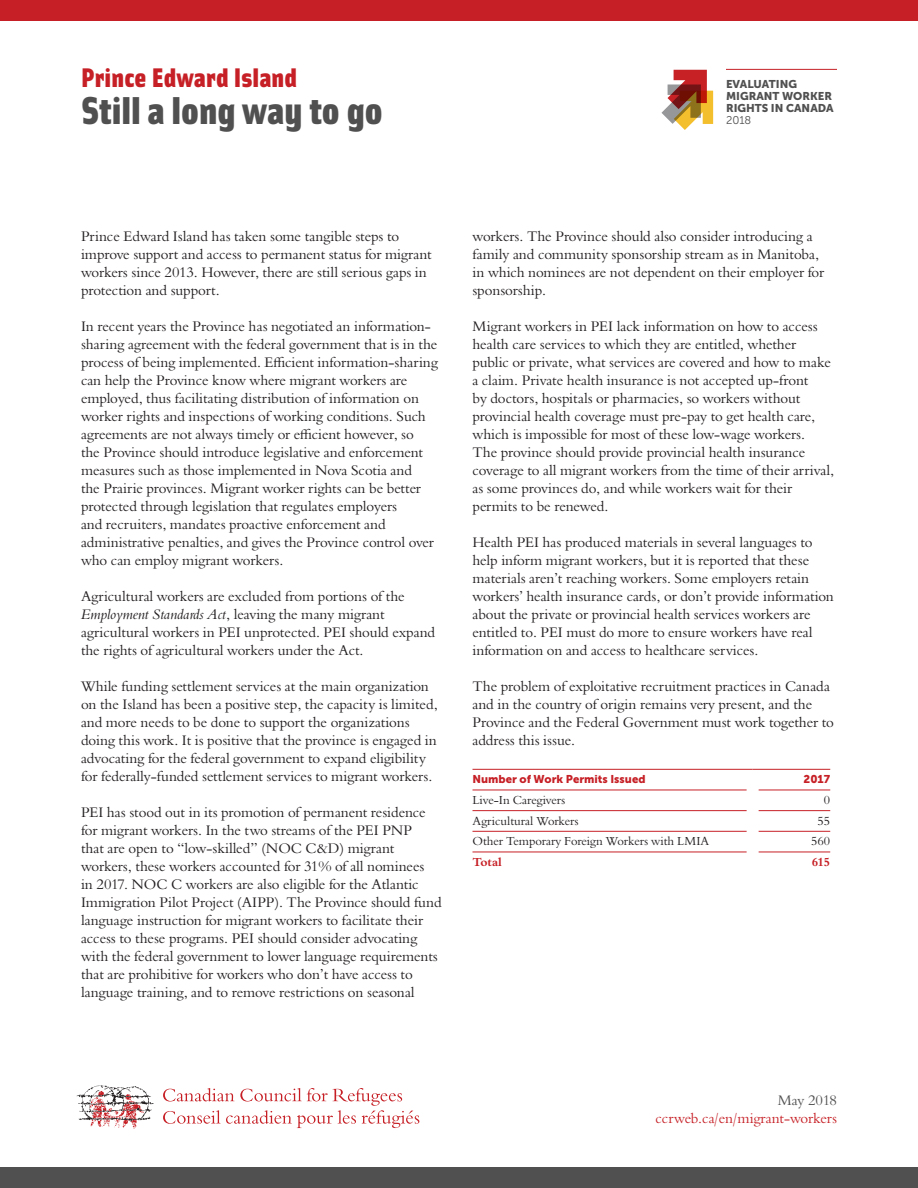
<style>
.page{position:relative;width:918px;height:1188px;background:#fff}
.page>*{position:absolute;margin:0;border:0;box-sizing:border-box;transform-origin:0 0}
.t1{font:900 39px "Solex";letter-spacing:-.005em;color:#505051}
.t2{font:900 27px "Solex";letter-spacing:.01em;color:#c62026}
.Copy{font:14.25px/18px "Borgia Pro";color:#231f20}
.Copy-2{font:14.25px "Borgia Pro";color:#c62026}
.Copy-3{font:14.25px "Borgia Pro";letter-spacing:-.02em;color:#505051}
.Copy-LongTextCheat{font:12px "Borgia Pro";color:#231f20}
.Copy-LongTextCheat-2{font:700 12px "Borgia Pro";letter-spacing:-.015em;color:#c62026}
.t3{font:11.25px/12px "Museo Sans 900";color:#505051}
.ReportCard_Subtitles{font:11.25px "Museo Sans 900";color:#c62026}
.t4{font:11.25px "Museo Sans 300";color:#505051}
.s1{font-style:italic}
</style>
<div class="page">
<div style="left:0;top:0;width:918px;height:21px;background:#c62026"></div>
<div style="left:0;top:1167px;width:918px;height:21px;background:#505051"></div>
<hr style="left:726px;top:69px;width:111px;height:1px;background:#c62026">
<svg style="left:661px;top:70px;width:52px;height:60px"></svg>
<hr style="left:472px;top:769px;width:281px;height:1px;background:#c62026">
<hr style="left:753px;top:769px;width:77px;height:1px;background:#c62026">
<hr style="left:472px;top:790px;width:275px;height:1px;background:#c62026">
<hr style="left:759px;top:790px;width:71px;height:1px;background:#c62026">
<hr style="left:472px;top:810px;width:275px;height:1px;background:#c62026">
<hr style="left:759px;top:810px;width:71px;height:1px;background:#c62026">
<hr style="left:472px;top:831px;width:275px;height:1px;background:#c62026">
<hr style="left:759px;top:831px;width:71px;height:1px;background:#c62026">
<hr style="left:472px;top:852px;width:275px;height:1px;background:#c62026">
<hr style="left:759px;top:852px;width:71px;height:1px;background:#c62026">
<svg style="left:163px;top:1088px;width:256px;height:40px"></svg>
<svg style="left:76px;top:1085px;width:78px;height:44px"></svg>
<p class="t2" style="left:81px;top:59px;width:217px">Prince Edward Island</p>
<p class="t1" style="left:81px;top:83px;width:303px">Still a long way to go</p>
<p class="t3" style="left:726px;top:78px;width:109px">EVALUATING<br>MIGRANT WORKER<br>RIGHTS IN CANADA</p>
<p class="t4" style="left:726px;top:114px;width:27px">2018</p>
<p class="Copy" style="left:81px;top:227px;width:352px">Prince Edward Island has taken some tangible steps to improve support and access to permanent status for migrant workers since 2013. However, there are still serious gaps in protection and support.</p>
<p class="Copy" style="left:81px;top:317px;width:359px">In recent years the Province has negotiated an information&shy;sharing agreement with the federal government that is in the process of being implemented. Efficient information-sharing can help the Province know where migrant workers are employed, thus facilitating distribution of information on worker rights and inspections of working conditions. Such agreements are not always timely or efficient however, so<br>the Province should introduce legislative and enforcement measures such as those implemented in Nova Scotia and<br>the Prairie provinces. Migrant worker rights can be better protected through legislation that regulates employers<br>and recruiters, mandates proactive enforcement and administrative penalties, and gives the Province control over who can employ migrant workers.</p>
<p class="Copy" style="left:81px;top:587px;width:356px">Agricultural workers are excluded from portions of the <span class="s1">Employment Standards Act</span>, leaving the many migrant agricultural workers in PEI unprotected. PEI should expand the rights of agricultural workers under the Act.</p>
<p class="Copy" style="left:81px;top:677px;width:358px">While funding settlement services at the main organization on the Island has been a positive step, the capacity is limited, and more needs to be done to support the organizations doing this work. It is positive that the province is engaged in advocating for the federal government to expand eligibility for federally-funded settlement services to migrant workers.</p>
<p class="Copy" style="left:81px;top:803px;width:362px">PEI has stood out in its promotion of permanent residence for migrant workers. In the two streams of the PEI PNP<br>that are open to “low-skilled” (NOC C&amp;D) migrant workers, these workers accounted for 31% of all nominees<br>in 2017. NOC C workers are also eligible for the Atlantic Immigration Pilot Project (AIPP). The Province should fund language instruction for migrant workers to facilitate their access to these programs. PEI should consider advocating with the federal government to lower language requirements that are prohibitive for workers who don’t have access to language training, and to remove restrictions on seasonal</p>
<p class="Copy" style="left:472px;top:227px;width:353px">workers. The Province should also consider introducing a family and community sponsorship stream as in Manitoba, in which nominees are not dependent on their employer for sponsorship.</p>
<p class="Copy" style="left:472px;top:317px;width:363px">Migrant workers in PEI lack information on how to access health care services to which they are entitled, whether public or private, what services are covered and how to make a claim. Private health insurance is not accepted up-front<br>by doctors, hospitals or pharmacies, so workers without provincial health coverage must pre-pay to get health care, which is impossible for most of these low-wage workers.<br>The province should provide provincial health insurance coverage to all migrant workers from the time of their arrival, as some provinces do, and while workers wait for their permits to be renewed.</p>
<p class="Copy" style="left:472px;top:533px;width:363px">Health PEI has produced materials in several languages to help inform migrant workers, but it is reported that these materials aren’t reaching workers. Some employers retain workers’ health insurance cards, or don’t provide information about the private or provincial health services workers are entitled to. PEI must do more to ensure workers have real information on and access to healthcare services.</p>
<p class="Copy" style="left:472px;top:677px;width:363px">The problem of exploitative recruitment practices in Canada and in the country of origin remains very present, and the Province and the Federal Government must work together to address this issue.</p>
<p class="ReportCard_Subtitles" style="left:472px;top:773px;width:175px">Number of Work Permits Issued</p>
<p class="ReportCard_Subtitles" style="left:804px;top:773px;width:28px">2017</p>
<p class="Copy-LongTextCheat" style="left:472px;top:793px;width:94px">Live-In Caregivers</p>
<p class="Copy-LongTextCheat" style="left:824px;top:793px;width:8px">0</p>
<p class="Copy-LongTextCheat" style="left:472px;top:813px;width:108px">Agricultural Workers</p>
<p class="Copy-LongTextCheat" style="left:818px;top:813px;width:14px">55</p>
<p class="Copy-LongTextCheat" style="left:472px;top:834px;width:238px">Other Temporary Foreign Workers with LMIA</p>
<p class="Copy-LongTextCheat" style="left:811px;top:834px;width:20px">560</p>
<p class="Copy-LongTextCheat-2" style="left:472px;top:855px;width:31px">Total</p>
<p class="Copy-LongTextCheat-2" style="left:812px;top:855px;width:20px">615</p>
<p class="Copy-3" style="left:778px;top:1091px;width:61px">May 2018</p>
<p class="Copy-2" style="left:656px;top:1109px;width:183px">ccrweb.ca/en/migrant-workers</p>
</div>
